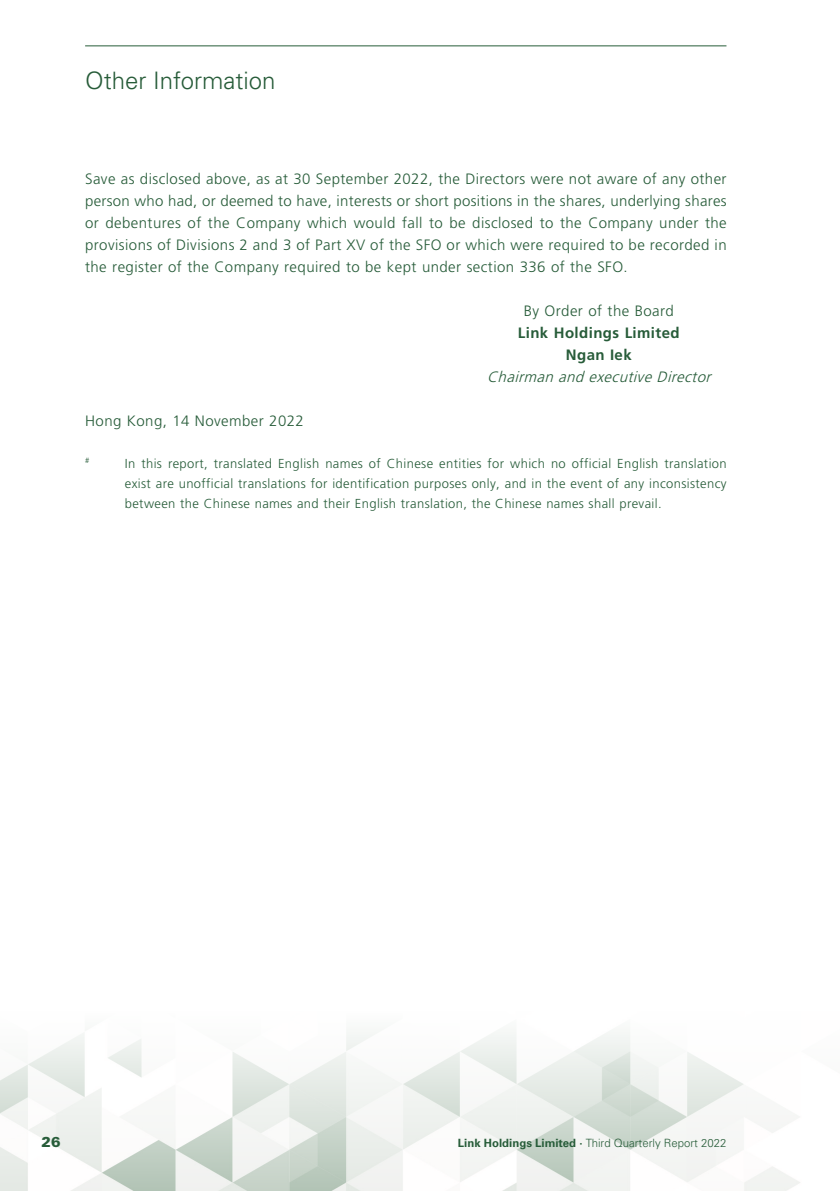
<style>
.page{position:relative;width:840px;height:1191px;background:#fff}
.page>*{position:absolute;margin:0;border:0;box-sizing:border-box;transform-origin:0 0}
.t1{font:300 24px "Univers LT Std";color:#275c39}
.t2{font:300 15px/22px "Frutiger LT Std";letter-spacing:.03em;color:#275c39;text-align:justify}
.t3{font:italic 300 15px "Frutiger LT Std";color:#275c39}
.t4{font:700 15px/22px "Frutiger LT Std";letter-spacing:.03em;color:#275c39;text-align:center}
.t5{font:900 14.2px "Univers LT Std";color:#275c39}
.t6{font:300 13px/20px "Frutiger LT Std";letter-spacing:.03em;color:#275c39;text-align:justify}
.t7{font:300 11.4px "Univers LT Std";color:#275c39}
.t8{font:300 7.6px "Frutiger LT Std";color:#275c39}
.s1{font-weight:700}
</style>
<div class="page">
<img style="left:0;top:1033px;width:800px;height:158px">
<hr style="left:85px;top:45px;width:641px;height:1px;background:#275c39">
<h1 class="t1" style="left:85px;top:66px;width:192px">Other Information</h1>
<p class="t2" style="left:85px;top:168px;width:642px">Save as disclosed above, as at 30 September 2022, the Directors were not aware of any other person who had, or deemed to have, interests or short positions in the shares, underlying shares or debentures of the Company which would fall to be disclosed to the Company under the provisions of Divisions 2 and 3 of Part XV of the SFO or which were required to be recorded in the register of the Company required to be kept under section 336 of the SFO.</p>
<p class="t2" style="left:523px;top:300px;width:152px">By Order of the Board</p>
<p class="t4" style="left:517px;top:321px;width:163px">Link Holdings Limited<br>Ngan Iek</p>
<p class="t3" style="left:487px;top:368px;width:229px">Chairman and executive Director</p>
<p class="t2" style="left:85px;top:410px;width:220px">Hong Kong, 14 November 2022</p>
<p class="t8" style="left:85px;top:456px;width:6px">#</p>
<p class="t6" style="left:125px;top:453px;width:603px">In this report, translated English names of Chinese entities for which no official English translation exist are unofficial translations for identification purposes only, and in the event of any inconsistency between the Chinese names and their English translation, the Chinese names shall prevail.</p>
<p class="t5" style="left:42px;top:1133px;width:20px">26</p>
<p class="t7" style="left:457px;top:1136px;width:270px"><span class="s1">Link Holdings Limited ·</span> Third Quarterly Report 2022</p>
</div>
